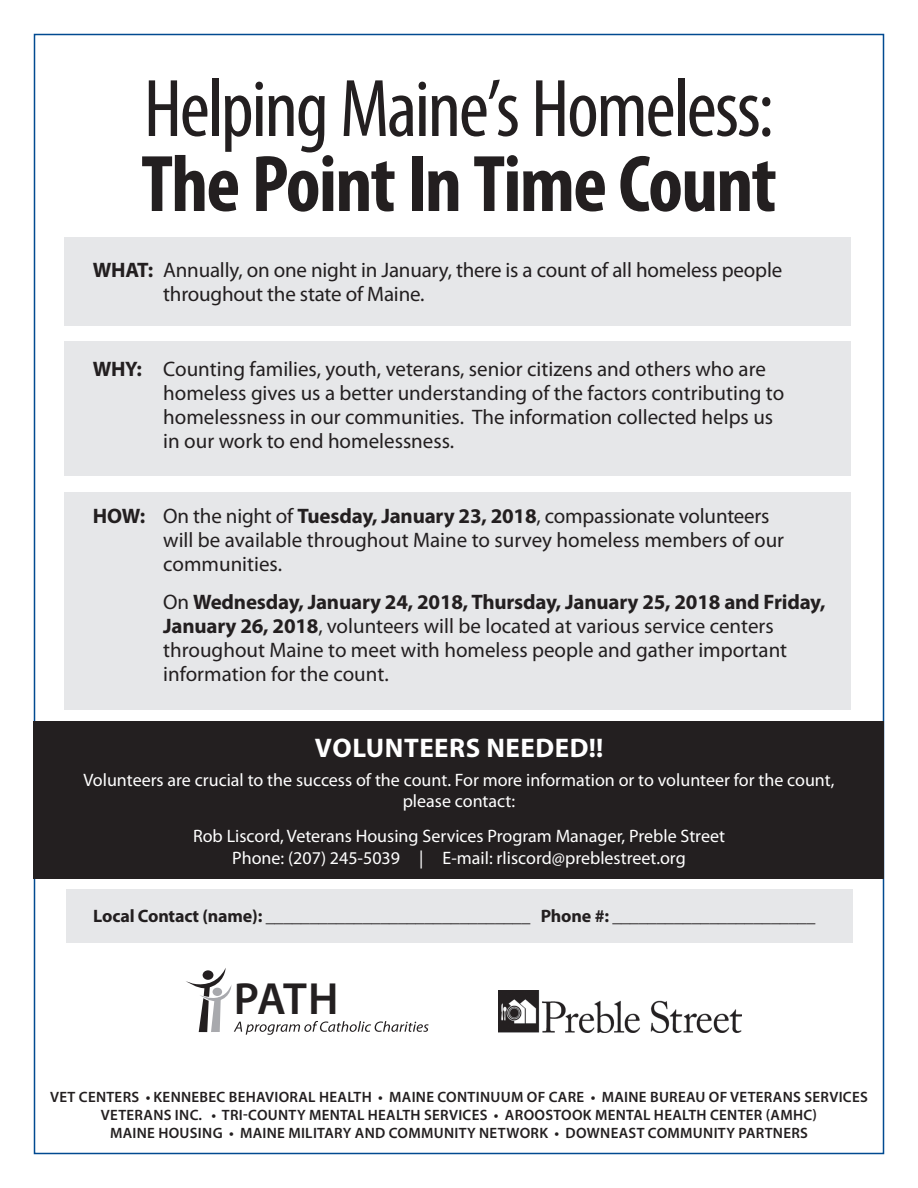
<style>
.page{position:relative;width:918px;height:1188px;background:#fff}
.page>*{position:absolute;margin:0;border:0;box-sizing:border-box;transform-origin:0 0}
.t1{font:condensed 82.5px "Myriad Pro";letter-spacing:-.025em;color:#231f20}
.t2{font:700 condensed 81px "Myriad Pro";letter-spacing:-.02em;color:#231f20}
.t3{font:600 45.3px "Myriad Pro";color:#231f20}
.t4{font:700 27px "Myriad Pro";letter-spacing:.02em;color:#fff}
.t5{font:21px/24px "Myriad Pro";color:#231f20}
.t6{font:18px/21.6px "Myriad Pro";color:#fff;text-align:center}
.t7{font:700 18px "Myriad Pro";letter-spacing:-.01em;color:#231f20}
.t8{font:600 15px/18px "Myriad Pro";letter-spacing:.02em;color:#231f20;text-align:center}
.s1{font-weight:700}
</style>
<div class="page">
<div style="left:67px;top:889px;width:786px;height:54px;background:#e6e7e9"></div>
<div style="left:64px;top:492px;width:786px;height:218px;background:#e6e7e9"></div>
<div style="left:64px;top:342px;width:786px;height:134px;background:#e6e7e9"></div>
<div style="left:64px;top:238px;width:786px;height:88px;background:#e6e7e9"></div>
<div style="left:34px;top:721px;width:850px;height:158px;background:#231f20"></div>
<svg style="left:186px;top:968px;width:243px;height:67px"></svg>
<img style="left:498px;top:991px;width:244px;height:41px">
<h1 class="t1" style="left:144px;top:59px;width:632px">Helping Maine’s Homeless:</h1>
<h2 class="t2" style="left:141px;top:133px;width:637px">The Point In Time Count</h2>
<p class="t5" style="left:163px;top:258px;width:621px;text-indent:-70px"><span class="s1">WHAT:</span> Annually, on one night in January, there is a count of all homeless people throughout the state of Maine.</p>
<p class="t5" style="left:163px;top:357px;width:622px;text-indent:-70px"><span class="s1">WHY:</span> Counting families, youth, veterans, senior citizens and others who are homeless gives us a better understanding of the factors contributing to homelessness in our communities. The information collected helps us in our work to end homelessness.</p>
<p class="t5" style="left:163px;top:504px;width:622px;text-indent:-70px"><span class="s1">HOW:</span> On the night of <span class="s1">Tuesday, January 23, 2018</span>, compassionate volunteers will be available throughout Maine to survey homeless members of our communities.</p>
<p class="t5" style="left:163px;top:589px;width:664px">On <span class="s1">Wednesday, January 24, 2018, Thursday, January 25, 2018 and Friday, January 26, 2018</span>, volunteers will be located at various service centers throughout Maine to meet with homeless people and gather important information for the count.</p>
<p class="t4" style="left:315px;top:731px;width:290px">VOLUNTEERS NEEDED!!</p>
<p class="t6" style="left:83px;top:769px;width:753px">Volunteers are crucial to the success of the count. For more information or to volunteer for the count, please contact:</p>
<p class="t6" style="left:193px;top:825px;width:533px">Rob Liscord, Veterans Housing Services Program Manager, Preble Street<br>Phone: (207) 245-5039 | E-mail: rliscord@preblestreet.org</p>
<p class="t7" style="left:93px;top:904px;width:724px">Local Contact (name): ______________________________ Phone #: _______________________</p>
<h3 class="t3" style="left:234px;top:970px;width:106px">PATH</h3>
<p class="t8" style="left:50px;top:1088px;width:819px">VET CENTERS • KENNEBEC BEHAVIORAL HEALTH • MAINE CONTINUUM OF CARE • MAINE BUREAU OF VETERANS SERVICES<br>VETERANS INC. • TRI-COUNTY MENTAL HEALTH SERVICES • AROOSTOOK MENTAL HEALTH CENTER (AMHC)<br>MAINE HOUSING • MAINE MILITARY AND COMM UNITY NETWORK • DOWNEAST COMM UNITY PARTNERS</p>
</div>
